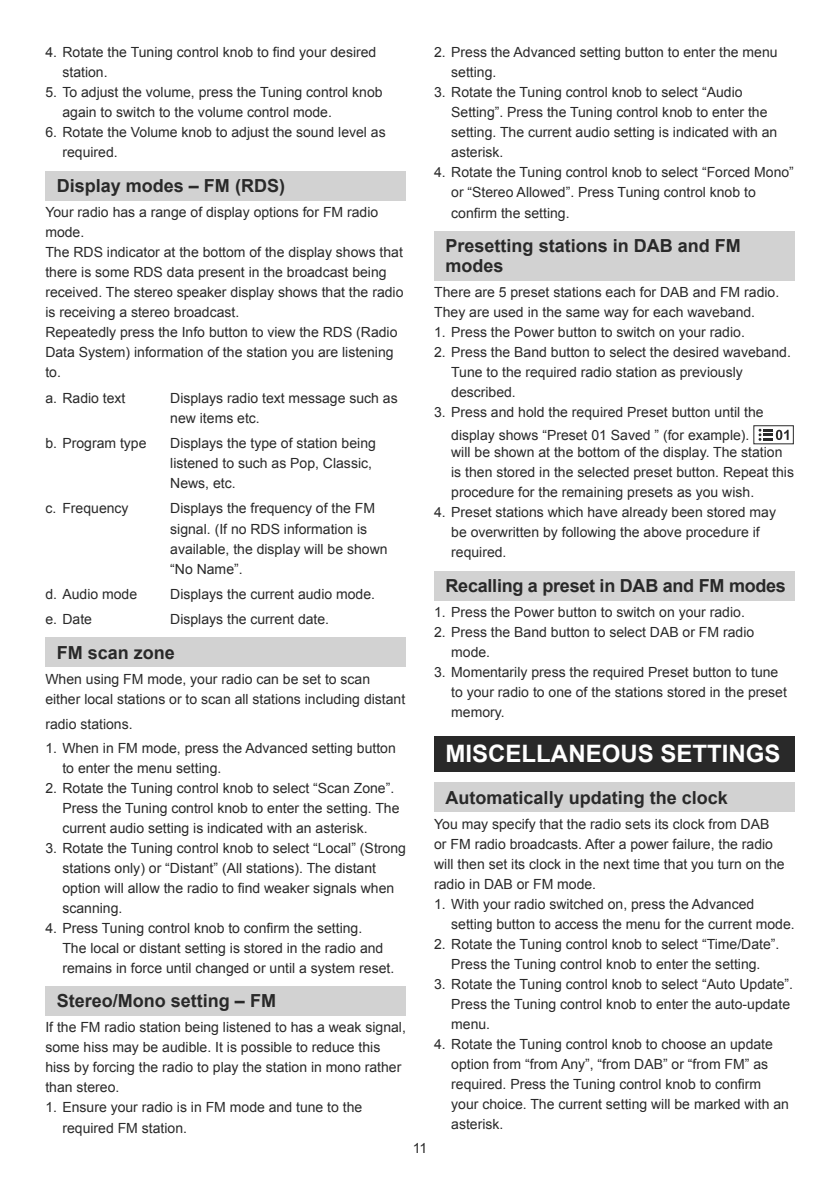
<style>
.page{position:relative;width:840px;height:1191px;background:#fff}
.page>*{position:absolute;margin:0;border:0;box-sizing:border-box;transform-origin:0 0}
.t1{font:700 24px "Arial";color:#fff}
.t2{font:700 18px/20px "Arial";color:#292929}
.t3{font:14px/20px "Arial";color:#292929}
</style>
<div class="page">
<div style="left:45px;top:171px;width:360px;height:29px;background:#d2d2d2"></div>
<div style="left:45px;top:637px;width:360px;height:30px;background:#d2d2d2"></div>
<div style="left:45px;top:986px;width:360px;height:29px;background:#d2d2d2"></div>
<div style="left:434px;top:231px;width:360px;height:49px;background:#d2d2d2"></div>
<div style="left:434px;top:571px;width:360px;height:29px;background:#d2d2d2"></div>
<div style="left:434px;top:736px;width:360px;height:36px;background:#292929"></div>
<div style="left:434px;top:782px;width:360px;height:30px;background:#d2d2d2"></div>
<div style="left:753px;top:425px;width:40px;height:19px;border:1px solid #292929"></div>
<svg style="left:758px;top:429px;width:30px;height:12px"></svg>
<p class="t3" style="left:62px;top:43px;width:315px;text-indent:-17px">4. Rotate the Tuning control knob to find your desired station.</p>
<p class="t3" style="left:62px;top:84px;width:321px;text-indent:-17px">5. To adjust the volume, press the Tuning control knob again to switch to the volume control mode.</p>
<p class="t3" style="left:62px;top:124px;width:324px;text-indent:-17px">6. Rotate the Volume knob to adjust the sound level as required.</p>
<p class="t2" style="left:57px;top:177px;width:230px">Display modes – FM (RDS)</p>
<p class="t3" style="left:45px;top:204px;width:359px">Your radio has a range of display options for FM radio mode.<br>The RDS indicator at the bottom of the display shows that there is some RDS data present in the broadcast being received. The stereo speaker display shows that the radio is receiving a stereo broadcast.<br>Repeatedly press the Info button to view the RDS (Radio Data System) information of the station you are listening to.</p>
<p class="t3" style="left:45px;top:389px;width:82px">a. Radio text</p>
<p class="t3" style="left:170px;top:389px;width:229px">Displays radio text message such as new items etc.</p>
<p class="t3" style="left:45px;top:434px;width:103px">b. Program type</p>
<p class="t3" style="left:170px;top:434px;width:207px">Displays the type of station being listened to such as Pop, Classic,<br>News, etc.</p>
<p class="t3" style="left:45px;top:500px;width:85px">c. Frequency</p>
<p class="t3" style="left:170px;top:500px;width:219px">Displays the frequency of the FM signal. (If no RDS information is available, the display will be shown “No Name”.</p>
<p class="t3" style="left:45px;top:585px;width:93px">d. Audio mode</p>
<p class="t3" style="left:170px;top:585px;width:206px">Displays the current audio mode.</p>
<p class="t3" style="left:45px;top:610px;width:48px">e. Date</p>
<p class="t3" style="left:170px;top:610px;width:160px">Displays the current date.</p>
<p class="t2" style="left:57px;top:644px;width:120px">FM scan zone</p>
<p class="t3" style="left:45px;top:670px;width:361px">When using FM mode, your radio can be set to scan either local stations or to scan all stations including distant</p>
<p class="t3" style="left:45px;top:715px;width:89px">radio stations.</p>
<p class="t3" style="left:62px;top:739px;width:335px;text-indent:-17px">1. When in FM mode, press the Advanced setting button to enter the menu setting.</p>
<p class="t3" style="left:62px;top:779px;width:338px;text-indent:-17px">2. Rotate the Tuning control knob to select “Scan Zone”.<br>Press the Tuning control knob to enter the setting. The current audio setting is indicated with an asterisk.</p>
<p class="t3" style="left:62px;top:839px;width:345px;text-indent:-17px">3. Rotate the Tuning control knob to select “Local” (Strong stations only) or “Distant” (All stations). The distant option will allow the radio to find weaker signals when scanning.</p>
<p class="t3" style="left:62px;top:918px;width:333px;text-indent:-17px">4. Press Tuning control knob to confirm the setting.<br>The local or distant setting is stored in the radio and remains in force until changed or until a system reset.</p>
<p class="t2" style="left:57px;top:991px;width:221px">Stereo/Mono setting – FM</p>
<p class="t3" style="left:45px;top:1018px;width:362px">If the FM radio station being listened to has a weak signal, some hiss may be audible. It is possible to reduce this hiss by forcing the radio to play the station in mono rather than stereo.</p>
<p class="t3" style="left:62px;top:1098px;width:301px;text-indent:-17px">1. Ensure your radio is in FM mode and tune to the required FM station.</p>
<p class="t3" style="left:412px;top:1139px;width:16px">11</p>
<p class="t3" style="left:451px;top:44px;width:328px;text-indent:-17px">2. Press the Advanced setting button to enter the menu setting.</p>
<p class="t3" style="left:451px;top:84px;width:327px;text-indent:-17px">3. Rotate the Tuning control knob to select “Audio Setting”. Press the Tuning control knob to enter the setting. The current audio setting is indicated with an asterisk.</p>
<p class="t3" style="left:451px;top:164px;width:344px;text-indent:-17px">4. Rotate the Tuning control knob to select “Forced Mono” or “Stereo Allowed”. Press Tuning control knob to confirm the setting.</p>
<p class="t2" style="left:445px;top:237px;width:297px">Presetting stations in DAB and FM modes</p>
<p class="t3" style="left:434px;top:284px;width:346px">There are 5 preset stations each for DAB and FM radio.<br>They are used in the same way for each waveband.</p>
<p class="t3" style="left:434px;top:324px;width:312px">1. Press the Power button to switch on your radio.</p>
<p class="t3" style="left:451px;top:344px;width:341px;text-indent:-17px">2. Press the Band button to select the desired waveband.<br>Tune to the required radio station as previously described.</p>
<p class="t3" style="left:434px;top:402px;width:331px;line-height:22.4px;text-align:center">3. Press and hold the required Preset button until the display shows “Preset 01 Saved ” (for example).</p>
<p class="t3" style="left:451px;top:444px;width:344px">will be shown at the bottom of the display. The station is then stored in the selected preset button. Repeat this procedure for the remaining presets as you wish.</p>
<p class="t3" style="left:451px;top:504px;width:326px;text-indent:-17px">4. Preset stations which have already been stored may be overwritten by following the above procedure if required.</p>
<p class="t2" style="left:445px;top:577px;width:342px">Recalling a preset in DAB and FM modes</p>
<p class="t3" style="left:434px;top:603px;width:312px">1. Press the Power button to switch on your radio.</p>
<p class="t3" style="left:451px;top:623px;width:304px;text-indent:-17px">2. Press the Band button to select DAB or FM radio mode.</p>
<p class="t3" style="left:451px;top:663px;width:337px;text-indent:-17px">3. Momentarily press the required Preset button to tune to your radio to one of the stations stored in the preset memory.</p>
<h1 class="t1" style="left:445px;top:744px;width:336px">MISCELLANEOUS SETTINGS</h1>
<p class="t2" style="left:445px;top:789px;width:284px">Automatically updating the clock</p>
<p class="t3" style="left:434px;top:815px;width:352px">You may specify that the radio sets its clock from DAB or FM radio broadcasts. After a power failure, the radio will then set its clock in the next time that you turn on the radio in DAB or FM mode.</p>
<p class="t3" style="left:451px;top:895px;width:345px;text-indent:-17px">1. With your radio switched on, press the Advanced setting button to access the menu for the current mode.</p>
<p class="t3" style="left:434px;top:935px;width:346px;text-align:center">2. Rotate the Tuning control knob to select “Time/Date”.<br>Press the Tuning control knob to enter the setting.</p>
<p class="t3" style="left:451px;top:975px;width:343px;text-indent:-17px">3. Rotate the Tuning control knob to select “Auto Update”.<br>Press the Tuning control knob to enter the auto-update menu.</p>
<p class="t3" style="left:451px;top:1035px;width:339px;text-indent:-17px">4. Rotate the Tuning control knob to choose an update option from “from Any”, “from DAB” or “from FM” as required. Press the Tuning control knob to confirm your choice. The current setting will be marked with an asterisk.</p>
</div>
